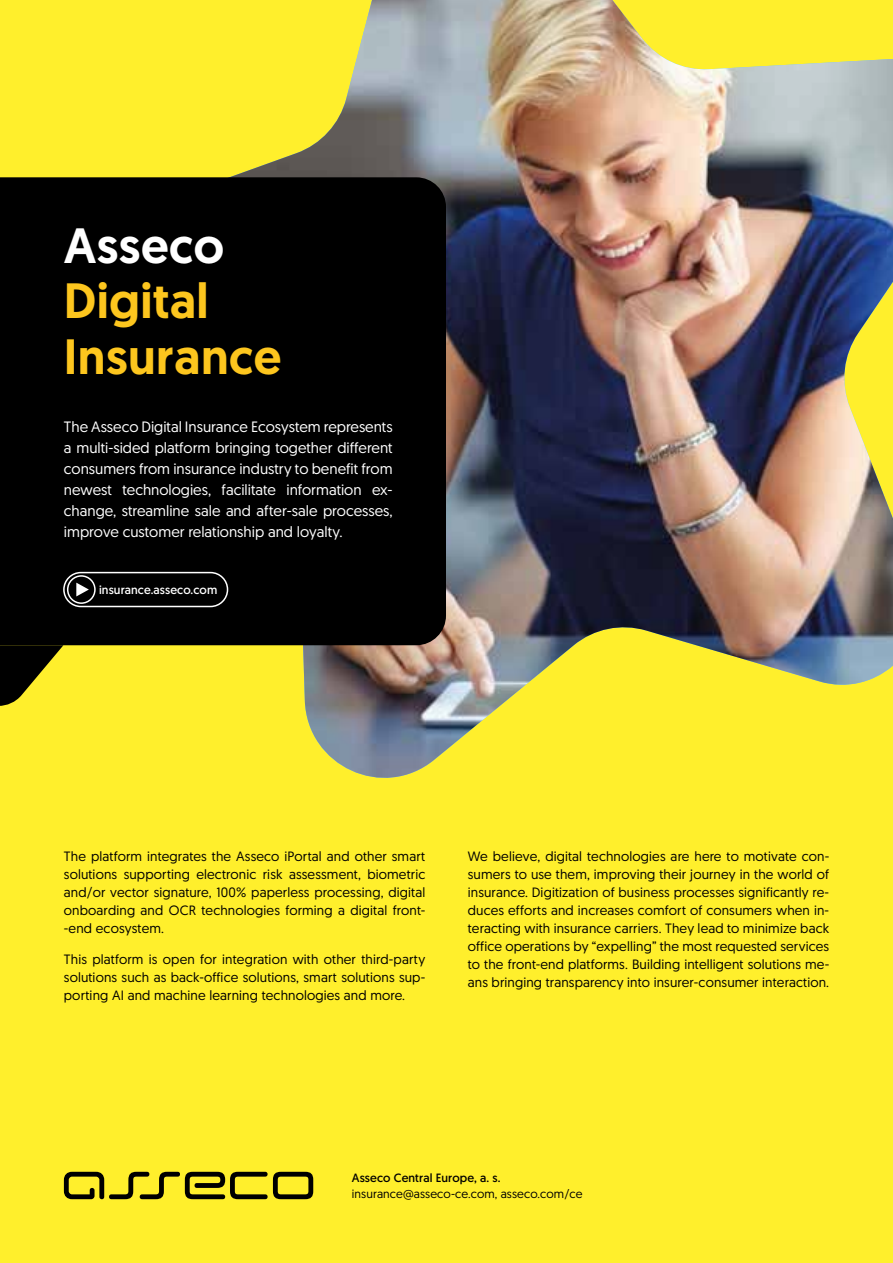
<style>
.page{position:relative;width:893px;height:1263px;background:#ffef2c}
.page>*{position:absolute;margin:0;border:0;box-sizing:border-box;transform-origin:0 0}
.t1{font:500 49.5px/55.5px "Geomanist";letter-spacing:.01em;color:#fdc61e}
.t2{font:500 49.5px "Geomanist";letter-spacing:.01em;color:#fff}
.t3{font:15px/21px "Geomanist";color:#fff;text-align:justify}
.t4{font:13.5px/18px "Geomanist";letter-spacing:.01em;color:#000;text-align:justify}
.t5{font:12px "Geomanist";letter-spacing:.01em;color:#000}
.t6{font:12px "Geomanist";letter-spacing:.01em;color:#000}
.t7{font:12px "Geomanist";letter-spacing:.01em;color:#fff}
</style>
<div class="page">
<img style="left:63px;top:0;width:830px;height:778px">
<div style="left:0;top:177px;width:446px;height:468px;background:#000"></div>
<svg style="left:0;top:645px;width:63px;height:61px"></svg>
<svg style="left:64px;top:1172px;width:249px;height:27px"></svg>
<div style="left:63px;top:572px;width:165px;height:35px;border:2px solid #fff;border-radius:17px"></div>
<svg style="left:76px;top:583px;width:13px;height:13px"></svg>
<div style="left:67px;top:575px;width:29px;height:29px;border:2px solid #fff;border-radius:50%"></div>
<h1 class="t2" style="left:64px;top:212px;width:162px">Asseco</h1>
<h1 class="t1" style="left:64px;top:272px;width:219px">Digital<br>Insurance</h1>
<p class="t3" style="left:64px;top:416px;width:330px">The Asseco Digital Insurance Ecosystem represents a multi-sided platform bringing together different consumers from insurance industry to benefit from newest technologies, facilitate information ex&shy;change, streamline sale and after-sale processes, improve customer relationship and loyalty.</p>
<p class="t7" style="left:99px;top:582px;width:120px">insurance.asseco.com</p>
<p class="t4" style="left:64px;top:847px;width:363px">The platform integrates the Asseco iPortal and other smart solutions supporting electronic risk assessment, biometric and/or vector signature, 100% paperless processing, digital onboarding and OCR technologies forming a digital front--end ecosystem.</p>
<p class="t4" style="left:64px;top:950px;width:363px">This platform is open for integration with other third-party solutions such as back-office solutions, smart solutions sup&shy;porting AI and machine learning technologies and more.</p>
<p class="t4" style="left:468px;top:847px;width:363px">We believe, digital technologies are here to motivate con&shy;sumers to use them, improving their journey in the world of insurance. Digitization of business processes significantly re&shy;duces efforts and increases comfort of consumers when in&shy;teracting with insurance carriers. They lead to minimize back office operations by “expelling” the most requested services to the front-end platforms. Building intelligent solutions me&shy;ans bringing transparency into insurer-consumer interaction.</p>
<p class="t6" style="left:352px;top:1170px;width:150px">Asseco Central Europe, a. s.</p>
<p class="t5" style="left:352px;top:1186px;width:232px">insurance@asseco-ce.com, asseco.com/ce</p>
</div>
